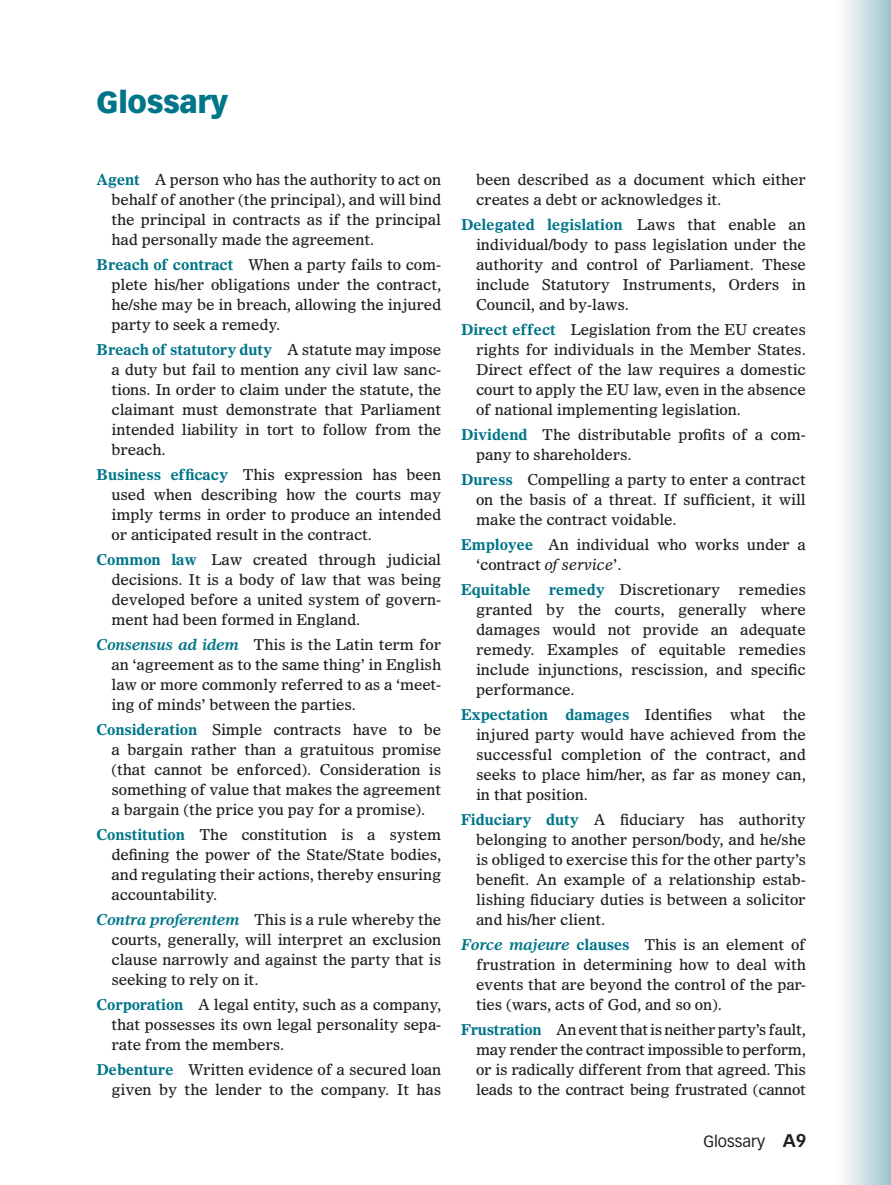
<style>
.page{position:relative;width:891px;height:1185px;background:#fff}
.page>*{position:absolute;margin:0;border:0;box-sizing:border-box;transform-origin:0 0}
.t1{font:900 30px "Vectora LT Std";letter-spacing:-.01em;color:#007589}
.t2{font:16px "Vectora LT Std";color:#231f20}
.t3{font:15px/20px "Olympian LT Std";letter-spacing:-.01em;color:#231f20;text-align:justify}
.s1{font-weight:700;color:#007589}
.s2{font-weight:700;font-style:italic;color:#007589}
.s3{font-style:italic}
.s4{font-weight:700;font-size:18px}
</style>
<div class="page">
<div style="left:833px;top:0;width:57px;height:1185px;background:linear-gradient(to right,#fff,#a2c6ce)"></div>
<h1 class="t1" style="left:96px;top:84px;width:133px">Glossary</h1>
<p class="t3" style="left:111px;top:169px;width:331px;text-indent:-15px"><span class="s1">Agent</span> A person who has the authority to act on behalf of another (the principal), and will bind the principal in contracts as if the principal had personally made the agreement.</p>
<p class="t3" style="left:111px;top:254px;width:331px;text-indent:-15px"><span class="s1">Breach of contract</span> When a party fails to com&shy;plete his/her obligations under the contract, he/she may be in breach, allowing the injured party to seek a remedy.</p>
<p class="t3" style="left:111px;top:339px;width:331px;text-indent:-15px"><span class="s1">Breach of statutory duty</span> A statute may impose a duty but fail to mention any civil law sanc&shy;tions. In order to claim under the statute, the claimant must demonstrate that Parliament intended liability in tort to follow from the breach.</p>
<p class="t3" style="left:111px;top:464px;width:331px;text-indent:-15px"><span class="s1">Business efficacy</span> This expression has been used when describing how the courts may imply terms in order to produce an intended or anticipated result in the contract.</p>
<p class="t3" style="left:111px;top:549px;width:331px;text-indent:-15px"><span class="s1">Common law</span> Law created through judicial decisions. It is a body of law that was being developed before a united system of govern&shy;ment had been formed in England.</p>
<p class="t3" style="left:111px;top:634px;width:331px;text-indent:-15px"><span class="s2">Consensus ad idem</span> This is the Latin term for an ‘agreement as to the same thing’ in English law or more commonly referred to as a ‘meet&shy;ing of minds’ between the parties.</p>
<p class="t3" style="left:111px;top:719px;width:331px;text-indent:-15px"><span class="s1">Consideration</span> Simple contracts have to be a bargain rather than a gratuitous promise (that cannot be enforced). Consideration is something of value that makes the agreement a bargain (the price you pay for a promise).</p>
<p class="t3" style="left:111px;top:824px;width:331px;text-indent:-15px"><span class="s1">Constitution</span> The constitution is a system defining the power of the State/State bodies, and regulating their actions, thereby ensuring accountability.</p>
<p class="t3" style="left:111px;top:909px;width:331px;text-indent:-15px"><span class="s2">Contra proferentem</span> This is a rule whereby the courts, generally, will interpret an exclusion clause narrowly and against the party that is seeking to rely on it.</p>
<p class="t3" style="left:111px;top:994px;width:331px;text-indent:-15px"><span class="s1">Corporation</span> A legal entity, such as a company, that possesses its own legal personality sepa&shy;rate from the members.</p>
<p class="t3" style="left:96px;top:1059px;width:346px;text-align:right"><span class="s1">Debenture</span> Written evidence of a secured loan given by the lender to the company. It has</p>
<p class="t3" style="left:476px;top:169px;width:331px">been described as a document which either creates a debt or acknowledges it.</p>
<p class="t3" style="left:476px;top:214px;width:331px;text-indent:-15px"><span class="s1">Delegated legislation</span> Laws that enable an individual/body to pass legislation under the authority and control of Parliament. These include Statutory Instruments, Orders in Council, and by-laws.</p>
<p class="t3" style="left:476px;top:319px;width:331px;text-indent:-15px"><span class="s1">Direct effect</span> Legislation from the EU creates rights for individuals in the Member States.<br>Direct effect of the law requires a domestic court to apply the EU law, even in the absence of national implementing legislation.</p>
<p class="t3" style="left:476px;top:424px;width:331px;text-indent:-15px"><span class="s1">Dividend</span> The distributable profits of a com&shy;pany to shareholders.</p>
<p class="t3" style="left:476px;top:469px;width:331px;text-indent:-15px"><span class="s1">Duress</span> Compelling a party to enter a contract on the basis of a threat. If sufficient, it will make the contract voidable.</p>
<p class="t3" style="left:476px;top:534px;width:331px;text-indent:-15px"><span class="s1">Employee</span> An individual who works under a ‘contract <span class="s3">of service</span>’.</p>
<p class="t3" style="left:476px;top:579px;width:331px;text-indent:-15px"><span class="s1">Equitable remedy</span> Discretionary remedies granted by the courts, generally where damages would not provide an adequate remedy. Examples of equitable remedies include injunctions, rescission, and specific performance.</p>
<p class="t3" style="left:476px;top:704px;width:331px;text-indent:-15px"><span class="s1">Expectation damages</span> Identifies what the injured party would have achieved from the successful completion of the contract, and seeks to place him/her, as far as money can, in that position.</p>
<p class="t3" style="left:476px;top:809px;width:331px;text-indent:-15px"><span class="s1">Fiduciary duty</span> A fiduciary has authority belonging to another person/body, and he/she is obliged to exercise this for the other party’s benefit. An example of a relationship estab&shy;lishing fiduciary duties is between a solicitor and his/her client.</p>
<p class="t3" style="left:476px;top:934px;width:331px;text-indent:-15px"><span class="s2">Force majeure</span> <span class="s1">clauses</span> This is an element of frustration in determining how to deal with events that are beyond the control of the par&shy;ties (wars, acts of God, and so on).</p>
<p class="t3" style="left:476px;top:1019px;width:331px;text-indent:-15px"><span class="s1">Frustration</span> An event that is neither party’s fault, may render the contract impossible to perform, or is radically different from that agreed. This leads to the contract being frustrated (cannot</p>
<p class="t2" style="left:703px;top:1132px;width:104px">Glossary <span class="s4">A9</span></p>
</div>
